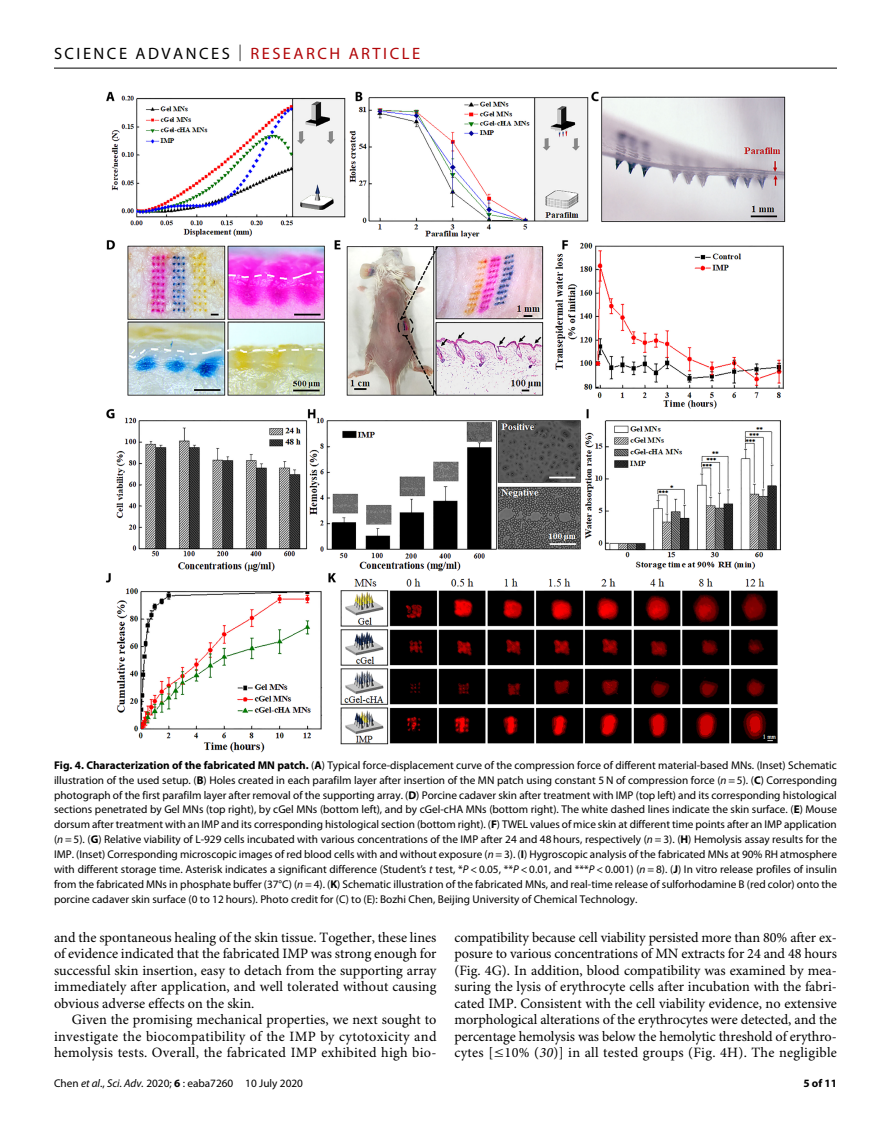
<style>
.page{position:relative;width:891px;height:1134px;background:#fff}
.page>*{position:absolute;margin:0;border:0;box-sizing:border-box;transform-origin:0 0}
.t1{font:16.5px "Myriad Pro";letter-spacing:.15em;color:#000}
.t2{font:14.25px/16.5px "Minion Pro";letter-spacing:.02em;color:#000;text-align:justify}
.t3{font:11.25px/15px "Myriad Pro";color:#000;text-align:justify}
.t4{font:700 11.25px "Myriad Pro";color:#000}
.s1{font-weight:300}
.s2{color:#b10508}
.s3{font-weight:700}
.s4{font-style:italic}
</style>
<div class="page">
<hr style="left:54px;top:68px;width:783px;height:1px;background:#000">
<img style="left:105px;top:91px;width:681px;height:661px">
<h1 class="t1" style="left:54px;top:40px;width:368px">SCIENCE ADVANCES <span class="s1">|</span> <span class="s2">RESEARCH ARTICLE</span></h1>
<p class="t3" style="left:54px;top:757px;width:785px"><span class="s3">Fig. 4. Characterization of the fabricated MN patch.</span> (<span class="s3">A</span>) Typical force-displacement curve of the compression force of different material-based MNs. (Inset) Schematic illustration of the used setup. (<span class="s3">B</span>) Holes created in each parafilm layer after insertion of the MN patch using constant 5 N of compression force (<span class="s4">n</span> = 5). (<span class="s3">C</span>) Corresponding photograph of the first parafilm layer after removal of the supporting array. (<span class="s3">D</span>) Porcine cadaver skin after treatment with IMP (top left) and its corresponding histological sections penetrated by Gel MNs (top right), by cGel MNs (bottom left), and by cGel-cHA MNs (bottom right). The white dashed lines indicate the skin surface. (<span class="s3">E</span>) Mouse dorsum after treatment with an IMP and its corresponding histological section (bottom right). (<span class="s3">F</span>) TWEL values of mice skin at different time points after an IMP application (<span class="s4">n</span> = 5). (<span class="s3">G</span>) Relative viability of L-929 cells incubated with various concentrations of the IMP after 24 and 48 hours, respectively (<span class="s4">n</span> = 3). (<span class="s3">H</span>) Hemolysis assay results for the IMP. (Inset) Corresponding microscopic images of red blood cells with and without exposure (<span class="s4">n</span> = 3). (<span class="s3">I</span>) Hygroscopic analysis of the fabricated MNs at 90% RH atmosphere with different storage time. Asterisk indicates a significant difference (Student’s <span class="s4">t</span> test, *<span class="s4">P</span> &lt; 0.05, **<span class="s4">P</span> &lt; 0.01, and ***<span class="s4">P</span> &lt; 0.001) (<span class="s4">n</span> = 8). (<span class="s3">J</span>) In vitro release profiles of insulin from the fabricated MNs in phosphate buffer (37°C) (<span class="s4">n</span> = 4). (<span class="s3">K</span>) Schematic illustration of the fabricated MNs, and real-time release of sulforhodamine B (red color) onto the porcine cadaver skin surface (0 to 12 hours). Photo credit for (C) to (E): Bozhi Chen, Beijing University of Chemical Technology.</p>
<p class="t2" style="left:54px;top:930px;width:384px">and the spontaneous healing of the skin tissue. Together, these lines of evidence indicated that the fabricated IMP was strong enough for successful skin insertion, easy to detach from the supporting array immediately after application, and well tolerated without causing obvious adverse effects on the skin.</p>
<p class="t2" style="left:54px;top:1013px;width:384px;text-indent:18px">Given the promising mechanical properties, we next sought to investigate the biocompatibility of the IMP by cytotoxicity and hemolysis tests. Overall, the fabricated IMP exhibited high bio-</p>
<p class="t3" style="left:54px;top:1076px;width:250px">Chen <span class="s4">et al</span>., <span class="s4">Sci. Adv.</span> 2020; <span class="s3">6</span> : eaba7260 10 July 2020</p>
<p class="t2" style="left:454px;top:930px;width:384px">compatibility because cell viability persisted more than 80% after ex&shy;posure to various concentrations of MN extracts for 24 and 48 hours (Fig. 4G). In addition, blood compatibility was examined by mea&shy;suring the lysis of erythrocyte cells after incubation with the fabri&shy;cated IMP. Consistent with the cell viability evidence, no extensive morphological alterations of the erythrocytes were detected, and the percentage hemolysis was below the hemolytic threshold of erythro&shy;cytes [≤10% (<span class="s4">30</span>)] in all tested groups (Fig. 4H). The negligible</p>
<p class="t4" style="left:803px;top:1074px;width:35px">5 of 11</p>
</div>
